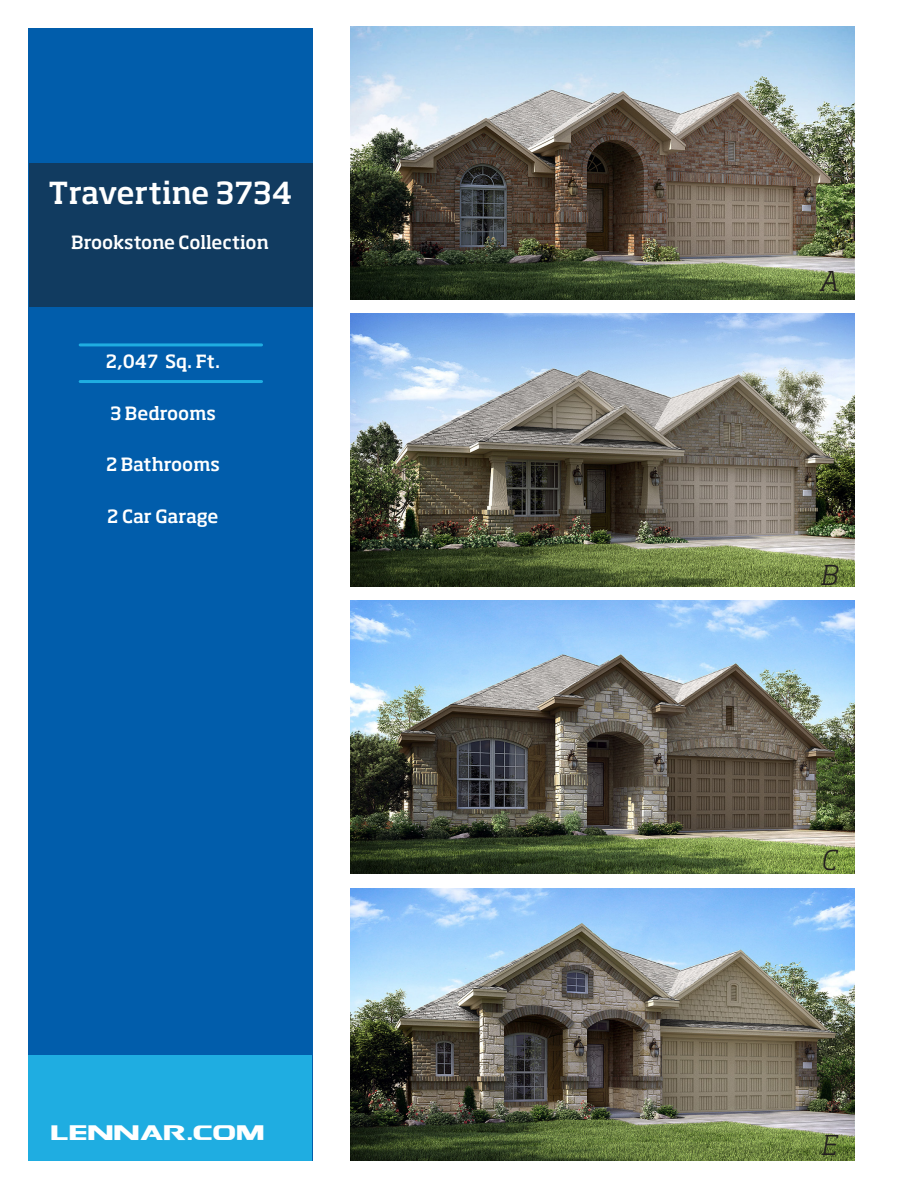
<style>
.page{position:relative;width:918px;height:1188px;background:#fff}
.page>*{position:absolute;margin:0;border:0;box-sizing:border-box;transform-origin:0 0}
.t1{font:500 30px "Soho Std";color:#fff}
.t2{font:italic 300 27px "Soho Std";color:#231f20}
.t3{font:21px "Lennar Logo";color:#fff}
.t4{font:500 18px "Soho Std";color:#fff}
</style>
<div class="page">
<div style="left:28px;top:28px;width:285px;height:1133px;background:#015dab"></div>
<div style="left:29px;top:163px;width:283px;height:144px;background:#113b60"></div>
<div style="left:28px;top:1055px;width:284px;height:105px;background:#1fade1"></div>
<hr style="left:80px;top:380px;width:182px;height:3px;background:#1fade1">
<hr style="left:80px;top:343px;width:182px;height:3px;background:#1fade1">
<img style="left:350px;top:27px;width:504px;height:273px">
<img style="left:351px;top:314px;width:503px;height:272px">
<img style="left:351px;top:600px;width:503px;height:273px">
<img style="left:351px;top:888px;width:503px;height:273px">
<p class="t1" style="left:49px;top:173px;width:245px">Travertine 3734</p>
<p class="t4" style="left:71px;top:231px;width:199px">Brookstone Collection</p>
<p class="t4" style="left:106px;top:350px;width:116px">2,047 Sq. Ft.</p>
<p class="t4" style="left:110px;top:401px;width:107px">3 Bedrooms</p>
<p class="t4" style="left:106px;top:453px;width:115px">2 Bathrooms</p>
<p class="t4" style="left:107px;top:505px;width:113px">2 Car Garage</p>
<p class="t3" style="left:50px;top:1122px;width:216px">LENNAR.COM</p>
<p class="t2" style="left:819px;top:265px;width:21px">A</p>
<p class="t2" style="left:820px;top:558px;width:18px">B</p>
<p class="t2" style="left:821px;top:843px;width:17px">C</p>
<p class="t2" style="left:821px;top:1128px;width:17px">E</p>
</div>
